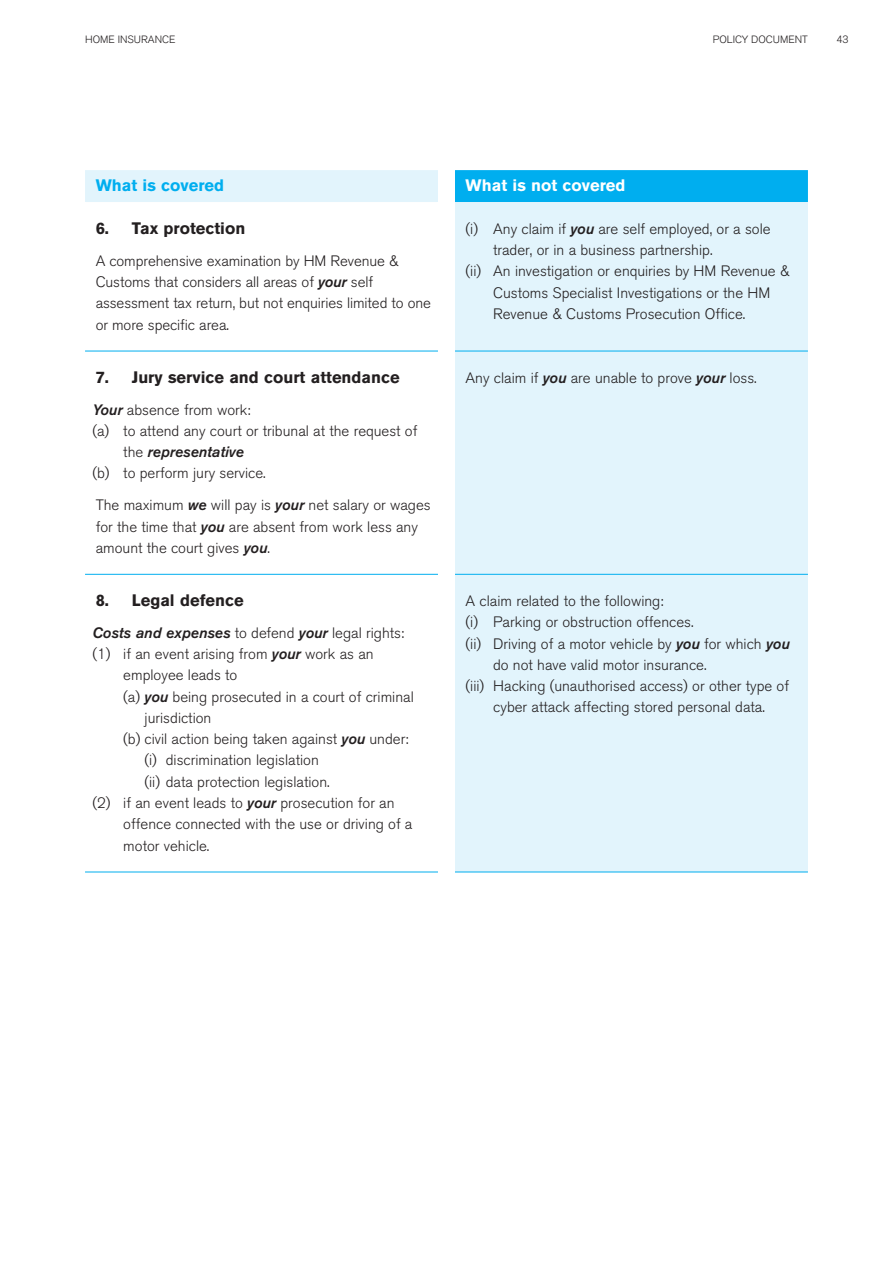
<style>
.page{position:relative;width:893px;height:1263px;background:#fff}
.page>*{position:absolute;margin:0;border:0;box-sizing:border-box;transform-origin:0 0}
.t1{font:700 16.5px "Akzidenz Grotesk BQ";color:#231f20}
.t2{font:700 16.5px "Akzidenz Grotesk BQ";color:#fff}
.t3{font:700 16.5px "Akzidenz Grotesk BQ";color:#00aeef}
.t4{font:300 15px/21.3px "Akzidenz Grotesk BQ";color:#231f20}
.t5{font:italic 15px "Akzidenz Grotesk BQ Med";color:#231f20}
.t6{font:300 10.5px "Akzidenz Grotesk BQ";color:#231f20}
.s1{font-family:"Akzidenz Grotesk BQ Med";font-weight:400;font-style:italic}
.s2{font-family:"Akzidenz Grotesk BQ";font-weight:300;font-style:normal}
</style>
<div class="page">
<div style="left:455px;top:196px;width:353px;height:676px;background:#e2f4fc"></div>
<div style="left:85px;top:170px;width:353px;height:32px;background:#e2f4fc"></div>
<hr style="left:85px;top:351px;width:353px;height:1px;background:#00aeef">
<hr style="left:85px;top:574px;width:353px;height:1px;background:#00aeef">
<hr style="left:85px;top:872px;width:353px;height:1px;background:#00aeef">
<div style="left:455px;top:170px;width:353px;height:32px;background:#00aeef"></div>
<hr style="left:455px;top:351px;width:353px;height:1px;background:#00aeef">
<hr style="left:455px;top:574px;width:353px;height:1px;background:#00aeef">
<hr style="left:455px;top:872px;width:353px;height:1px;background:#00aeef">
<p class="t6" style="left:85px;top:35px;width:92px">HOME INSURANCE</p>
<p class="t6" style="left:713px;top:35px;width:97px">POLICY DOCUMENT</p>
<p class="t6" style="left:836px;top:35px;width:14px">43</p>
<p class="t3" style="left:96px;top:180px;width:130px">What is covered</p>
<p class="t1" style="left:96px;top:222px;width:151px">6. Tax protection</p>
<p class="t4" style="left:96px;top:252px;width:337px">A comprehensive examination by HM Revenue &amp; Customs that considers all areas of <span class="s1">your</span> self assessment tax return, but not enquiries limited to one or more specific area.</p>
<p class="t1" style="left:96px;top:371px;width:305px">7. Jury service and court attendance</p>
<p class="t4" style="left:92px;top:400px;width:326px"><span class="s1">Your</span> absence from work:<br>(a) to attend any court or tribunal at the request of</p>
<p class="t5" style="left:123px;top:447px;width:122px"><span class="s2">the</span> representative</p>
<p class="t4" style="left:92px;top:459px;width:340px;line-height:32px">(b) to perform jury service.<br>The maximum <span class="s1">we</span> will pay is <span class="s1">your</span> net salary or wages</p>
<p class="t4" style="left:96px;top:517px;width:324px">for the time that <span class="s1">you</span> are absent from work less any amount the court gives <span class="s1">you</span>.</p>
<p class="t1" style="left:96px;top:594px;width:149px">8. Legal defence</p>
<p class="t5" style="left:92px;top:627px;width:313px">Costs and expenses <span class="s2">to defend</span> your <span class="s2">legal rights:</span></p>
<p class="t4" style="left:92px;top:645px;width:283px">(1) if an event arising from <span class="s1">your</span> work as an</p>
<p class="t4" style="left:123px;top:666px;width:116px">employee leads to</p>
<p class="t4" style="left:123px;top:687px;width:292px">(a) <span class="s1">you</span> being prosecuted in a court of criminal</p>
<p class="t4" style="left:145px;top:709px;width:68px">jurisdiction</p>
<p class="t4" style="left:123px;top:730px;width:287px">(b) civil action being taken against <span class="s1">you</span> under:</p>
<p class="t4" style="left:145px;top:751px;width:176px">(i) discrimination legislation</p>
<p class="t4" style="left:145px;top:773px;width:187px">(ii) data protection legislation.</p>
<p class="t4" style="left:92px;top:794px;width:304px">(2) if an event leads to <span class="s1">your</span> prosecution for an</p>
<p class="t4" style="left:123px;top:815px;width:291px">offence connected with the use or driving of a</p>
<p class="t4" style="left:123px;top:836px;width:88px">motor vehicle.</p>
<p class="t2" style="left:466px;top:180px;width:161px">What is not covered</p>
<p class="t4" style="left:466px;top:220px;width:307px">(i) Any claim if <span class="s1">you</span> are self employed, or a sole</p>
<p class="t4" style="left:493px;top:241px;width:221px">trader, or in a business partnership.</p>
<p class="t4" style="left:466px;top:262px;width:326px">(ii) An investigation or enquiries by HM Revenue &amp;</p>
<p class="t4" style="left:493px;top:284px;width:279px">Customs Specialist Investigations or the HM</p>
<p class="t4" style="left:493px;top:305px;width:254px">Revenue &amp; Customs Prosecution Office.</p>
<p class="t4" style="left:466px;top:369px;width:293px">Any claim if <span class="s1">you</span> are unable to prove <span class="s1">your</span> loss.</p>
<p class="t4" style="left:466px;top:592px;width:199px">A claim related to the following:</p>
<p class="t4" style="left:466px;top:613px;width:229px">(i) Parking or obstruction offences.</p>
<p class="t4" style="left:466px;top:634px;width:326px">(ii) Driving of a motor vehicle by <span class="s1">you</span> for which <span class="s1">you</span></p>
<p class="t4" style="left:493px;top:656px;width:215px">do not have valid motor insurance.</p>
<p class="t4" style="left:466px;top:677px;width:325px">(iii) Hacking (unauthorised access) or other type of</p>
<p class="t4" style="left:493px;top:698px;width:273px">cyber attack affecting stored personal data.</p>
</div>
